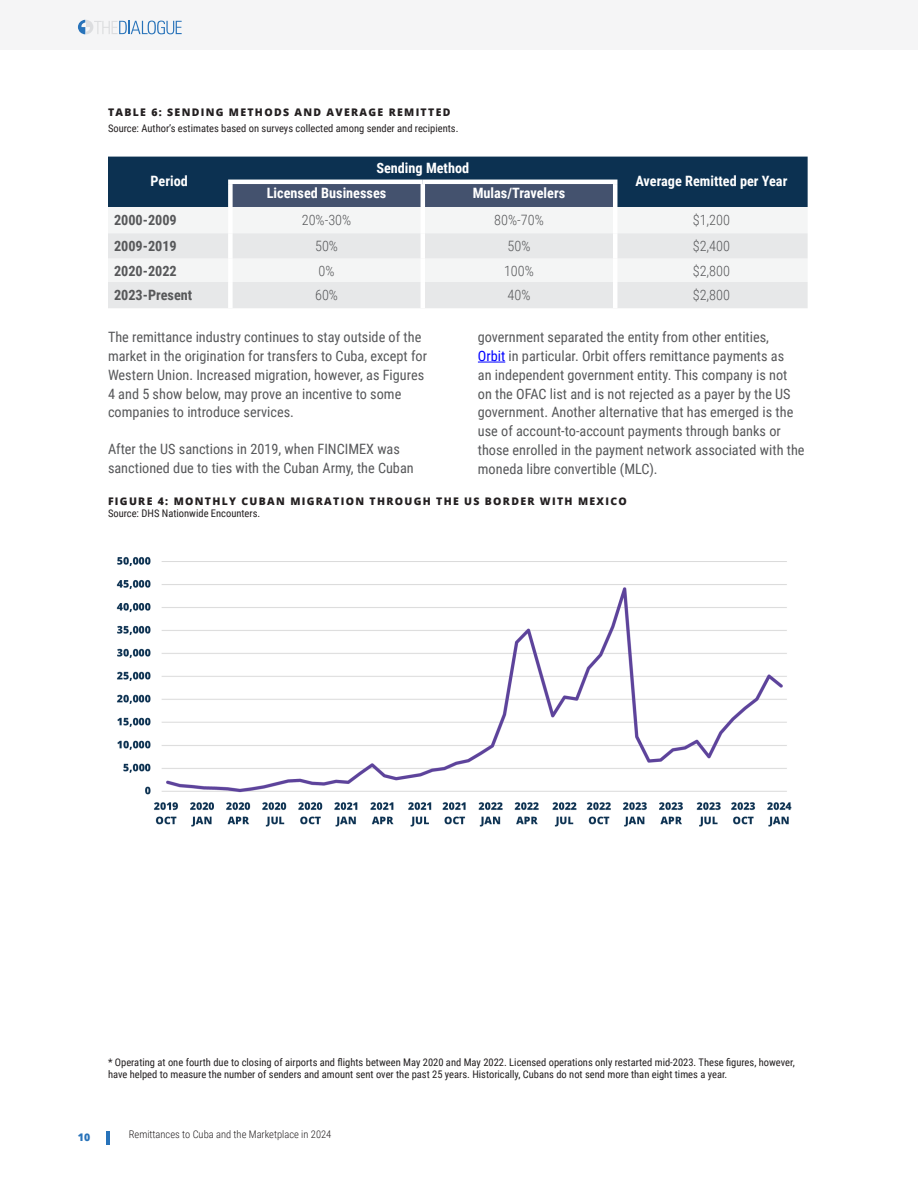
<style>
.page{position:relative;width:918px;height:1188px;background:#fff}
.page>*{position:absolute;margin:0;border:0;box-sizing:border-box;transform-origin:0 0}
.Body_Text{font:14.25px/18.8px "Roboto Condensed";color:#57585a}
.Default{font:700 14.25px "Roboto Condensed";color:#fff}
.Default-2{font:300 14.25px "Roboto Condensed";color:#57585a}
.Default-3{font:700 14.25px "Roboto Condensed";color:#57585a}
.Source{font:10.5px/12.6px "Roboto Condensed";color:#231f20}
.Figure__Table_title{font:800 10.5px "Open Sans";letter-spacing:.125em;color:#231f20}
.t1{font:300 10.5px "Roboto Condensed";color:#231f20}
.t2{font:800 10.5px "Open Sans";color:#2873ba}
.s1{color:#00f}
</style>
<div class="page">
<div style="left:0;top:0;width:918px;height:50px;background:#f5f5f6"></div>
<hr style="left:106px;top:1131px;width:3px;height:14px;background:#2873ba">
<svg style="left:78px;top:20px;width:104px;height:14px"></svg>
<svg style="left:108px;top:157px;width:700px;height:50px;background:#1c3b59"></svg>
<div style="left:108px;top:207px;width:699px;height:26px;background:#f4f5f5"></div>
<svg style="left:108px;top:233px;width:700px;height:75px;fill:#e7e8e9"></svg>
<hr style="left:228px;top:180px;width:195px;height:4px;background:#fff">
<div style="left:228px;top:184px;width:5px;height:23px;background:#fff"></div>
<hr style="left:423px;top:180px;width:194px;height:4px;background:#fff">
<hr style="left:421px;top:184px;width:4px;height:23px;background:#fff">
<hr style="left:613px;top:184px;width:4px;height:23px;background:#fff">
<div style="left:228px;top:207px;width:5px;height:26px;background:#fff"></div>
<hr style="left:421px;top:207px;width:4px;height:26px;background:#fff">
<hr style="left:613px;top:207px;width:4px;height:26px;background:#fff">
<div style="left:228px;top:233px;width:5px;height:25px;background:#fff"></div>
<hr style="left:421px;top:233px;width:4px;height:25px;background:#fff">
<hr style="left:613px;top:233px;width:4px;height:25px;background:#fff">
<div style="left:228px;top:258px;width:5px;height:24px;background:#fff"></div>
<hr style="left:421px;top:258px;width:4px;height:24px;background:#fff">
<hr style="left:613px;top:258px;width:4px;height:24px;background:#fff">
<div style="left:228px;top:282px;width:5px;height:26px;background:#fff"></div>
<hr style="left:421px;top:282px;width:4px;height:26px;background:#fff">
<hr style="left:613px;top:282px;width:4px;height:26px;background:#fff">
<svg style="left:478px;top:362px;width:27px;height:1px"></svg>
<img style="left:116px;top:557px;width:676px;height:270px">
<p class="Figure__Table_title" style="left:108px;top:104px;width:344px">TABLE 6: SENDING METHODS AND AVERAGE REMITTED</p>
<p class="Source" style="left:108px;top:122px;width:352px">Source: Author’s estimates based on surveys collected among sender and recipients.</p>
<p class="Default" style="left:151px;top:171px;width:39px">Period</p>
<p class="Default" style="left:376px;top:158px;width:94px">Sending Method</p>
<p class="Default" style="left:267px;top:183px;width:121px">Licensed Businesses</p>
<p class="Default" style="left:473px;top:183px;width:94px">Mulas/Travelers</p>
<p class="Default" style="left:635px;top:171px;width:154px">Average Remitted per Year</p>
<p class="Default-3" style="left:114px;top:210px;width:64px">2000-2009</p>
<p class="Default-2" style="left:302px;top:210px;width:51px">20%-30%</p>
<p class="Default-2" style="left:494px;top:210px;width:51px">80%-70%</p>
<p class="Default-2" style="left:693px;top:210px;width:39px">$1,200</p>
<p class="Default-3" style="left:114px;top:236px;width:64px">2009-2019</p>
<p class="Default-2" style="left:315px;top:236px;width:24px">50%</p>
<p class="Default-2" style="left:508px;top:236px;width:24px">50%</p>
<p class="Default-2" style="left:693px;top:236px;width:39px">$2,400</p>
<p class="Default-3" style="left:114px;top:261px;width:64px">2020-2022</p>
<p class="Default-2" style="left:319px;top:261px;width:18px">0%</p>
<p class="Default-2" style="left:504px;top:261px;width:31px">100%</p>
<p class="Default-2" style="left:693px;top:261px;width:39px">$2,800</p>
<p class="Default-3" style="left:114px;top:285px;width:80px">2023-Present</p>
<p class="Default-2" style="left:315px;top:285px;width:24px">60%</p>
<p class="Default-2" style="left:508px;top:285px;width:24px">40%</p>
<p class="Default-2" style="left:693px;top:285px;width:39px">$2,800</p>
<p class="Body_Text" style="left:478px;top:327px;width:328px">government separated the entity from other entities,<br><span class="s1">Orbit</span> in particular. Orbit offers remittance payments as<br>an independent government entity. This company is not on the OFAC list and is not rejected as a payer by the US government. Another alternative that has emerged is the use of account-to-account payments through banks or those enrolled in the payment network associated with the moneda libre convertible (MLC).</p>
<p class="Figure__Table_title" style="left:108px;top:493px;width:520px">FIGURE 4: MONTHLY CUBAN MIGRATION THROUGH THE US BORDER WITH MEXICO</p>
<p class="Source" style="left:108px;top:507px;width:154px">Source: DHS Nationwide Encounters.</p>
<p class="Body_Text" style="left:108px;top:327px;width:321px">The remittance industry continues to stay outside of the market in the origination for transfers to Cuba, except for Western Union. Increased migration, however, as Figures 4 and 5 show below, may prove an incentive to some companies to introduce services.</p>
<p class="Body_Text" style="left:108px;top:439px;width:307px">After the US sanctions in 2019, when FINCIMEX was sanctioned due to ties with the Cuban Army, the Cuban</p>
<p class="Source" style="left:108px;top:1055px;width:688px">* Operating at one fourth due to closing of airports and flights between May 2020 and May 2022. Licensed operations only restarted mid-2023. These figures, however, have helped to measure the number of senders and amount sent over the past 25 years. Historically, Cubans do not send more than eight times a year.</p>
<p class="t2" style="left:78px;top:1129px;width:14px">10</p>
<p class="t1" style="left:129px;top:1127px;width:204px">Remittances to Cuba and the Marketplace in 2024</p>
</div>
